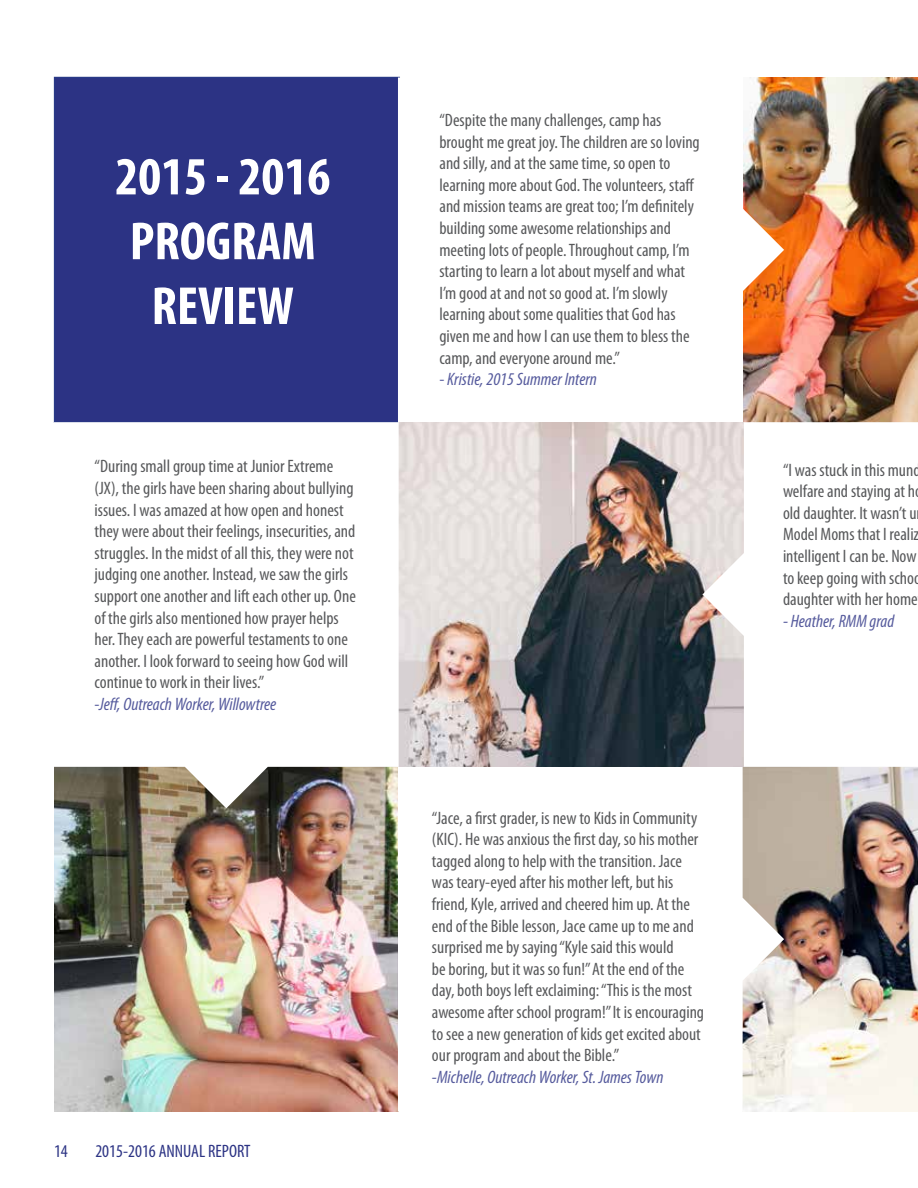
<style>
.page{position:relative;width:918px;height:1188px;background:#fff}
.page>*{position:absolute;margin:0;border:0;box-sizing:border-box;transform-origin:0 0}
.t1{font:700 condensed 54px/64.8px "Myriad Pro";color:#fff;text-align:center}
.t2{font:condensed 18px/21.6px "Myriad Pro";color:#58595b}
.t3{font:italic condensed 18px "Myriad Pro";color:#565b9d}
.t4{font:condensed 18px "Myriad Pro";color:#2c3384}
.s1{font-style:normal}
</style>
<div class="page">
<img style="left:54px;top:808px;width:344px;height:304px">
<img style="left:784px;top:767px;width:134px;height:345px">
<div style="left:54px;top:77px;width:346px;height:346px;background:#2c3384"></div>
<img style="left:784px;top:78px;width:134px;height:344px">
<svg style="left:398px;top:78px;width:386px;height:344px"></svg>
<svg style="left:398px;top:767px;width:386px;height:345px"></svg>
<img style="left:399px;top:422px;width:303px;height:345px">
<svg style="left:54px;top:422px;width:345px;height:386px"></svg>
<svg style="left:702px;top:422px;width:216px;height:345px"></svg>
<h1 class="t1" style="left:115px;top:145px;width:217px">2015 - 2016<br>PROGRAM<br>REVIEW</h1>
<p class="t2" style="left:94px;top:456px;width:263px">“During small group time at Junior Extreme (JX), the girls have been sharing about bullying issues. I was amazed at how open and honest they were about their feelings, insecurities, and struggles. In the midst of all this, they were not judging one another. Instead, we saw the girls support one another and lift each other up. One of the girls also mentioned how prayer helps her. They each are powerful testaments to one another. I look forward to seeing how God will continue to work in their lives.”</p>
<p class="t3" style="left:94px;top:693px;width:183px">-Jeff, Outreach Worker, Willowtree</p>
<p class="t4" style="left:54px;top:1141px;width:15px">14</p>
<p class="t4" style="left:95px;top:1141px;width:157px">2015-2016 ANNUAL REPORT</p>
<p class="t2" style="left:439px;top:110px;width:262px">“Despite the many challenges, camp has brought me great joy. The children are so loving and silly, and at the same time, so open to learning more about God. The volunteers, staff and mission teams are great too; I’m definitely building some awesome relationships and meeting lots of people. Throughout camp, I’m starting to learn a lot about myself and what I’m good at and not so good at. I’m slowly learning about some qualities that God has given me and how I can use them to bless the camp, and everyone around me.”</p>
<p class="t3" style="left:439px;top:368px;width:159px"><span class="s1">-</span> Kristie, 2015 Summer Intern</p>
<p class="t2" style="left:432px;top:807px;width:274px">“Jace, a first grader, is new to Kids in Community (KIC). He was anxious the first day, so his mother tagged along to help with the transition. Jace was teary-eyed after his mother left, but his friend, Kyle, arrived and cheered him up. At the end of the Bible lesson, Jace came up to me and surprised me by saying “Kyle said this would<br>be boring, but it was so fun!” At the end of the day, both boys left exclaiming: “This is the most awesome after school program!” It is encouraging to see a new generation of kids get excited about our program and about the Bible.”</p>
<p class="t3" style="left:432px;top:1066px;width:233px">-Michelle, Outreach Worker, St. James Town</p>
<p class="t2" style="left:783px;top:459px;width:139px">“I was stuck in this mund welfare and staying at h old daughter. It wasn’t u<br>Model Moms that I realiz intelligent I can be. Now to keep going with schoo daughter with her home</p>
<p class="t3" style="left:783px;top:610px;width:113px">- Heather, RMM grad</p>
</div>
